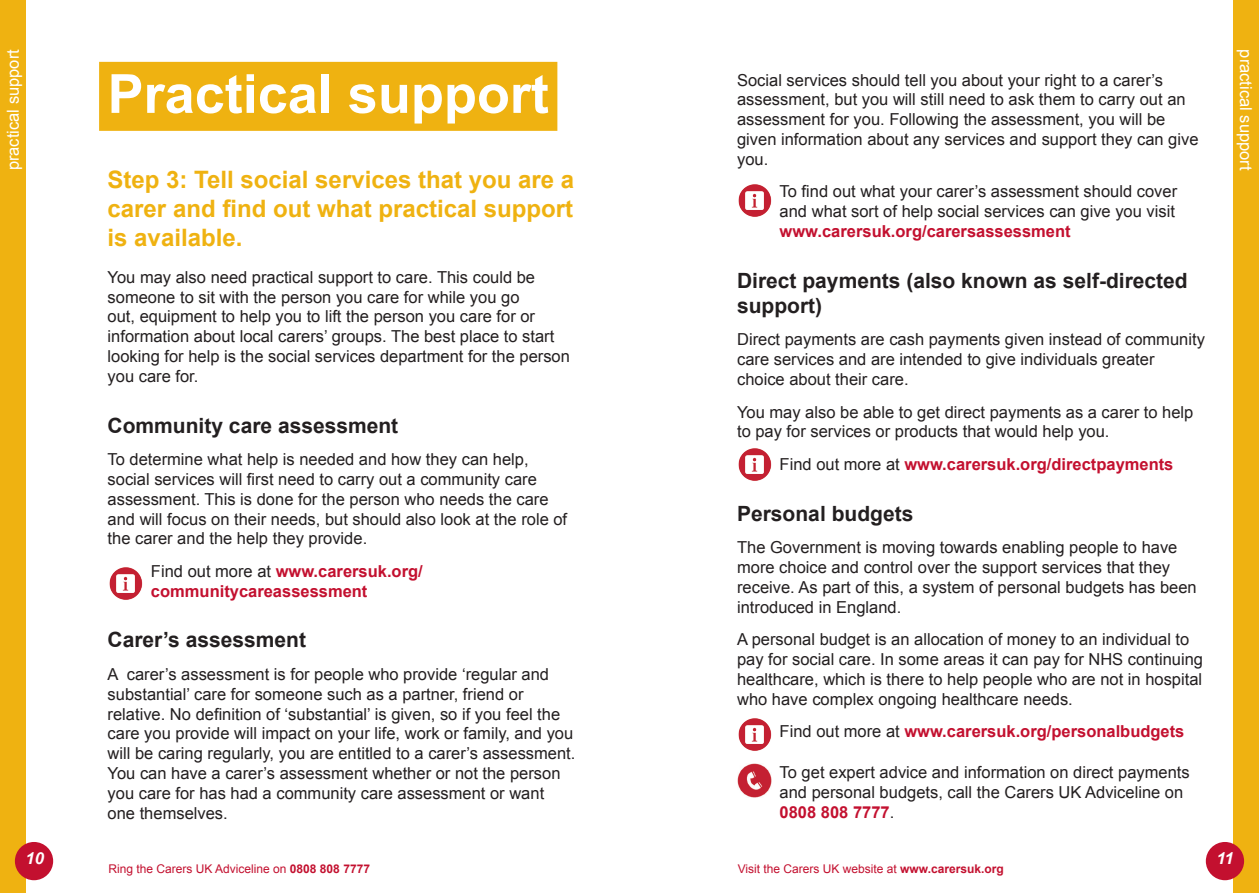
<style>
.page{position:relative;width:1259px;height:893px;background:#fff}
.page>*{position:absolute;margin:0;border:0;box-sizing:border-box;transform-origin:0 0}
.Section_heading_3{font:700 54px "Arial";color:#fff}
.Intro_2{font:700 24px/28.8px "Arial";color:#efb211;text-align:justify}
.Subhead1{font:700 21px/25.2px "Arial";color:#231f20}
.Body{font:16.5px/19.8px "Arial";color:#231f20}
.Body-2{font:700 16.5px/19.8px "Arial";color:#c3102f}
.t1{font:16.5px "Arial";color:#fff}
.t2{font:italic 700 16.5px "Arial";color:#fff}
.t3{font:12px "Arial";color:#c3102f}
.s1{font-weight:400;color:#231f20}
.s2{font-weight:700;color:#c3102f}
.s3{font-weight:700}
</style>
<div class="page">
<div style="left:1233px;top:0;width:26px;height:893px;background:#efb211"></div>
<div style="left:0;top:0;width:26px;height:893px;background:#efb211"></div>
<div style="left:15px;top:842px;width:38px;height:38px;background:#c3102f;border-radius:50%"></div>
<div style="left:1205px;top:842px;width:39px;height:38px;background:#c3102f;border-radius:50%"></div>
<div style="left:99px;top:62px;width:458px;height:69px;background:#efb211"></div>
<img style="left:738px;top:184px;width:33px;height:33px">
<img style="left:738px;top:448px;width:33px;height:33px">
<img style="left:738px;top:718px;width:33px;height:33px">
<img style="left:737px;top:763px;width:34px;height:34px">
<img style="left:109px;top:567px;width:33px;height:33px">
<p class="t1" style="left:2px;top:170px;width:123px;rotate:-90deg">practical support</p>
<p class="Section_heading_3" style="left:108px;top:58px;width:443px">Practical support</p>
<p class="Intro_2" style="left:108px;top:166px;width:468px">Step 3: Tell social services that you are a carer and find out what practical support is available.</p>
<p class="Body" style="left:108px;top:267px;width:464px">You may also need practical support to care. This could be someone to sit with the person you care for while you go<br>out, equipment to help you to lift the person you care for or information about local carers’ groups. The best place to start looking for help is the social services department for the person you care for.</p>
<p class="Subhead1" style="left:108px;top:413px;width:292px">Community care assessment</p>
<p class="Body" style="left:108px;top:450px;width:461px">To determine what help is needed and how they can help, social services will first need to carry out a community care assessment. This is done for the person who needs the care and will focus on their needs, but should also look at the role of the carer and the help they provide.</p>
<p class="Body-2" style="left:151px;top:562px;width:273px"><span class="s1">Find out more at</span> www.carersuk.org/ communitycareassessment</p>
<p class="Subhead1" style="left:108px;top:628px;width:200px">Carer’s assessment</p>
<p class="Body" style="left:108px;top:664px;width:469px">A carer’s assessment is for people who provide ‘regular and substantial’ care for someone such as a partner, friend or relative. No definition of ‘substantial’ is given, so if you feel the care you provide will impact on your life, work or family, and you will be caring regularly, you are entitled to a carer’s assessment.<br>You can have a carer’s assessment whether or not the person you care for has had a community care assessment or want one themselves.</p>
<p class="Body" style="left:737px;top:70px;width:463px">Social services should tell you about your right to a carer’s assessment, but you will still need to ask them to carry out an assessment for you. Following the assessment, you will be given information about any services and support they can give you.</p>
<p class="Body" style="left:779px;top:182px;width:399px">To find out what your carer’s assessment should cover and what sort of help social services can give you visit <span class="s2">www.carersuk.org/carersassessment</span></p>
<p class="Subhead1" style="left:737px;top:268px;width:452px">Direct payments (also known as self-directed support)</p>
<p class="Body" style="left:737px;top:330px;width:469px">Direct payments are cash payments given instead of community care services and are intended to give individuals greater choice about their care.</p>
<p class="Body" style="left:737px;top:402px;width:458px">You may also be able to get direct payments as a carer to help to pay for services or products that would help you.</p>
<p class="Body-2" style="left:779px;top:455px;width:395px"><span class="s1">Find out more at</span> www.carersuk.org/directpayments</p>
<p class="Subhead1" style="left:737px;top:501px;width:178px">Personal budgets</p>
<p class="Body" style="left:737px;top:538px;width:461px">The Government is moving towards enabling people to have more choice and control over the support services that they receive. As part of this, a system of personal budgets has been introduced in England.</p>
<p class="Body" style="left:737px;top:630px;width:467px">A personal budget is an allocation of money to an individual to pay for social care. In some areas it can pay for NHS continuing healthcare, which is there to help people who are not in hospital who have complex ongoing healthcare needs.</p>
<p class="Body-2" style="left:779px;top:722px;width:406px"><span class="s1">Find out more at</span> www.carersuk.org/personalbudgets</p>
<p class="Body" style="left:779px;top:763px;width:411px">To get expert advice and information on direct payments and personal budgets, call the Carers UK Adviceline on<br><span class="s2">0808 808 7777</span>.</p>
<p class="t1" style="left:1256px;top:49px;width:123px;rotate:90deg">practical support</p>
<p class="t2" style="left:26px;top:847px;width:20px">10</p>
<p class="t2" style="left:1216px;top:847px;width:19px">11</p>
<p class="t3" style="left:108px;top:860px;width:263px">Ring the Carers UK Adviceline on <span class="s3">0808 808 7777</span></p>
<p class="t3" style="left:738px;top:860px;width:268px">Visit the Carers UK website at <span class="s3">www.carersuk.org</span></p>
</div>
